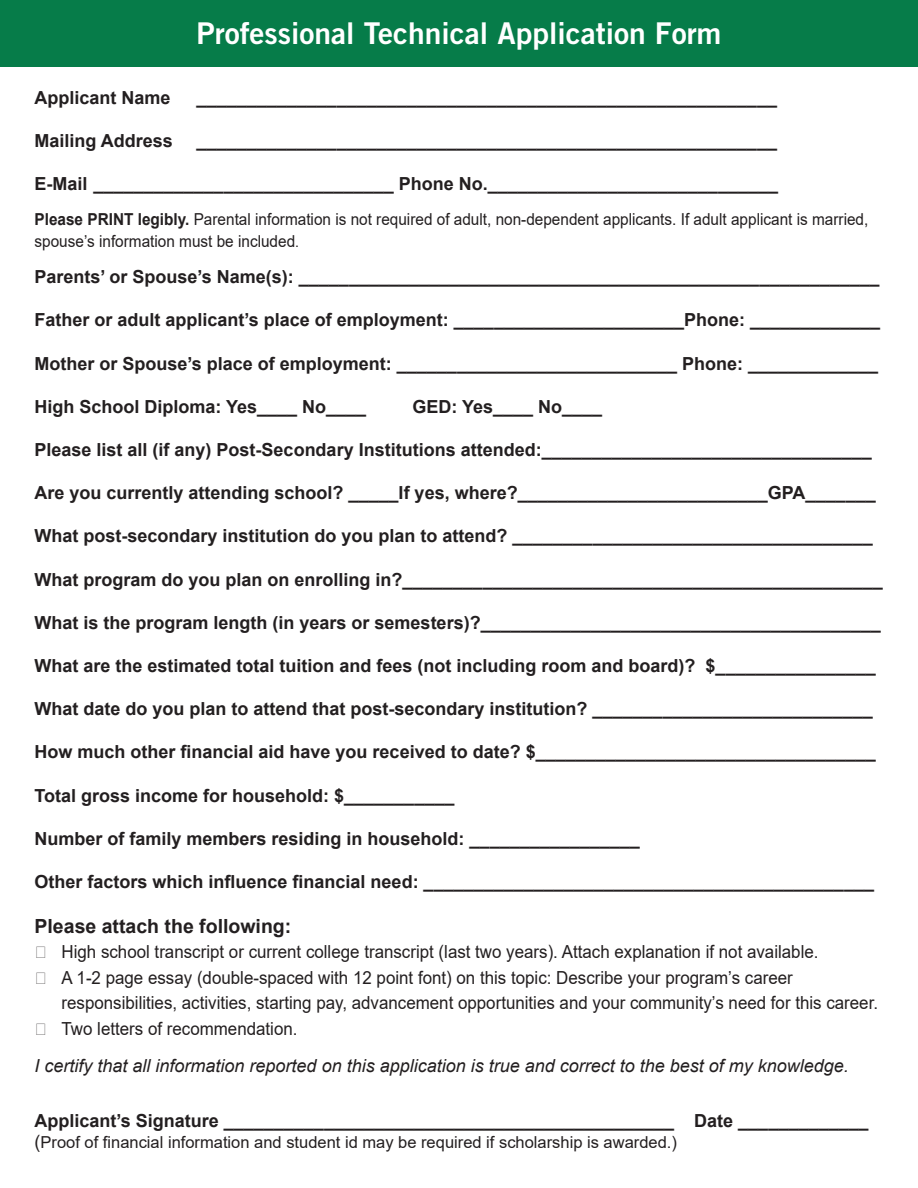
<style>
.page{position:relative;width:918px;height:1188px;background:#fff}
.page>*{position:absolute;margin:0;border:0;box-sizing:border-box;transform-origin:0 0}
.t1{font:30px "Trade Gothic LT Std Bd 2";color:#fff}
.t2{font:700 19.5px "Arial";color:#231f20}
.t3{font:700 18px "Arial";color:#231f20}
.t4{font:18px/25.5px "Arial";color:#231f20;scale:.94 1}
.t5{font:italic 18px "Arial";color:#231f20}
.t6{font:16.5px/21.6px "Arial";color:#231f20;scale:.93 1}
.t7{font:16.5px "Arial";color:#231f20}
.s1{font-weight:700}
.s2{font-size:15px}
.s3{font-size:18px}
</style>
<div class="page">
<div style="left:0;top:0;width:918px;height:67px;background:#067c49"></div>
<p class="t3" style="left:35px;top:85px;width:138px">Applicant Name</p>
<h1 class="t1" style="left:196px;top:14px;width:527px">Professional Technical Application Form</h1>
<p class="t3" style="left:197px;top:85px;width:582px">__________________________________________________________</p>
<p class="t3" style="left:35px;top:128px;width:140px">Mailing Address</p>
<p class="t3" style="left:197px;top:128px;width:582px">__________________________________________________________</p>
<p class="t3" style="left:35px;top:171px;width:745px">E-Mail ______________________________ Phone No._____________________________</p>
<p class="t6" style="left:35px;top:208px;width:898px"><span class="s1">Please PRINT legibly.</span> Parental information is not required of adult, non-dependent applicants. If adult applicant is married, spouse’s information must be included<span class="s2">.</span></p>
<p class="t3" style="left:35px;top:264px;width:846px">Parents’ or Spouse’s Name(s): __________________________________________________________</p>
<p class="t3" style="left:35px;top:307px;width:847px">Father or adult applicant’s place of employment: _______________________Phone: _____________</p>
<p class="t3" style="left:35px;top:351px;width:845px">Mother or Spouse’s place of employment: ____________________________ Phone: _____________</p>
<p class="t3" style="left:35px;top:394px;width:333px">High School Diploma: Yes____ No____</p>
<p class="t3" style="left:413px;top:394px;width:191px">GED: Yes____ No____</p>
<p class="t3" style="left:35px;top:437px;width:839px">Please list all (if any) Post-Secondary Institutions attended:_________________________________</p>
<p class="t3" style="left:35px;top:480px;width:843px">Are you currently attending school? _____If yes, where?_________________________GPA_______</p>
<p class="t3" style="left:35px;top:523px;width:840px">What post-secondary institution do you plan to attend? ____________________________________</p>
<p class="t3" style="left:35px;top:567px;width:850px">What program do you plan on enrolling in?________________________________________________</p>
<p class="t3" style="left:35px;top:610px;width:848px">What is the program length (in years or semesters)?________________________________________</p>
<p class="t3" style="left:35px;top:653px;width:843px">What are the estimated total tuition and fees (not including room and board)? $________________</p>
<p class="t3" style="left:35px;top:696px;width:840px">What date do you plan to attend that post-secondary institution? ____________________________</p>
<p class="t3" style="left:35px;top:739px;width:843px">How much other financial aid have you received to date? $__________________________________</p>
<p class="t3" style="left:35px;top:783px;width:421px">Total gross income for household: $___________</p>
<p class="t3" style="left:35px;top:826px;width:607px">Number of family members residing in household: _________________</p>
<p class="t3" style="left:35px;top:869px;width:841px">Other factors which influence financial need: _____________________________________________</p>
<p class="t2" style="left:35px;top:912px;width:258px">Please attach the following:</p>
<p class="t4" style="left:35px;top:939px;width:836px"><span class="s1">̕</span> High school transcript or current college transcript (last two years). Attach explanation if not available. <span class="s1">̕</span> A 1-2 page essay (double-spaced with 12 point font) on this topic: Describe your program’s career</p>
<p class="t4" style="left:35px;top:990px;width:899px;text-indent:27px">responsibilities, activities, starting pay, advancement opportunities and your community’s need for this career. <span class="s1">̕</span> Two letters of recommendation.</p>
<p class="t5" style="left:35px;top:1054px;width:816px">I certify that all information reported on this application is true and correct to the best of my knowledge.</p>
<p class="t3" style="left:35px;top:1108px;width:835px">Applicant’s Signature _____________________________________________ Date _____________</p>
<p class="t7" style="left:35px;top:1131px;width:644px"><span class="s3">(</span>Proof of financial information and student id may be required if scholarship is awarded.)</p>
</div>
